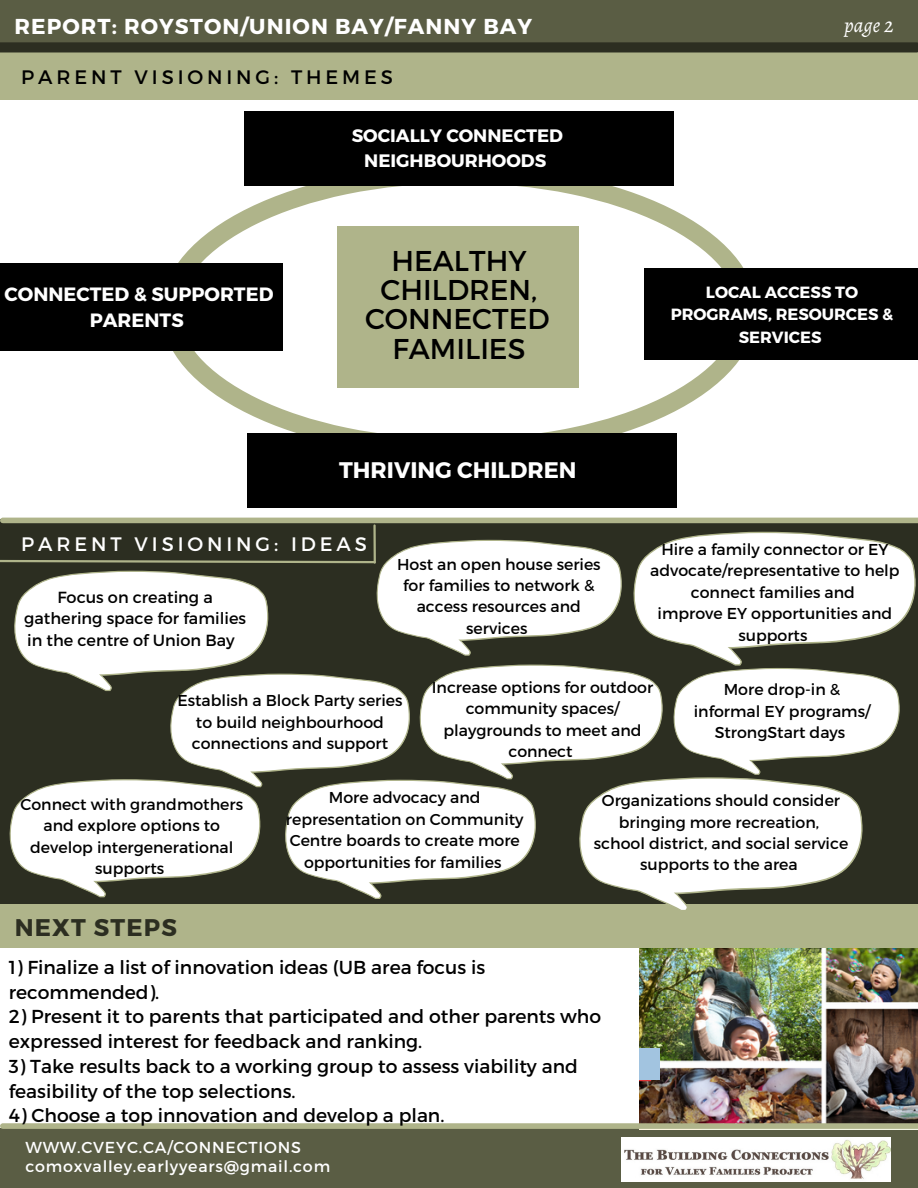
<style>
.page{position:relative;width:918px;height:1188px;background:#fff}
.page>*{position:absolute;margin:0;border:0;box-sizing:border-box;transform-origin:0 0}
.t1{font:28.65px/29.2px "Montserrat";color:#000;text-align:center}
.t2{font:700 24.15px "Montserrat";letter-spacing:.05em;color:#2c2e21}
.t3{font:700 22.5px "Montserrat";color:#fff}
.t4{font:700 21.6px "Montserrat";letter-spacing:.05em;color:#fff}
.t5{font:italic 21px "Alegreya";color:#fff}
.t6{font:19.5px "Montserrat";letter-spacing:.2em;color:#000}
.t7{font:19.5px "Montserrat";letter-spacing:.2em;color:#fff}
.t8{font:700 19.2px/25.8px "Montserrat";color:#fff;text-align:center}
.t9{font:18.75px/24.8px "Montserrat";color:#000}
.t10{font:700 18px/24.8px "Montserrat";color:#fff;text-align:center}
.t11{font:700 16.2px/22.5px "Montserrat";color:#fff;text-align:center}
.t12{font:16.05px/21.9px "Montserrat";color:#000;text-align:center}
.t13{font:15.9px/19.2px "Montserrat";letter-spacing:.05em;color:#fff}
.t14{font:15.75px/21.3px "Montserrat";color:#000;text-align:center}
</style>
<div class="page">
<div style="left:0;top:0;width:918px;height:59px;background:#5a5d44"></div>
<div style="left:0;top:1129px;width:918px;height:59px;background:#5a5d44"></div>
<svg style="left:161px;top:185px;width:596px;height:272px"></svg>
<div style="left:244px;top:111px;width:430px;height:74px;background:#000"></div>
<div style="left:0;top:519px;width:918px;height:386px;background:#2c2e21"></div>
<div style="left:337px;top:226px;width:242px;height:162px;background:#afb48a"></div>
<div style="left:0;top:53px;width:918px;height:47px;background:#afb48a"></div>
<div style="left:645px;top:268px;width:273px;height:91px;background:#000"></div>
<div style="left:0;top:264px;width:282px;height:87px;background:#000"></div>
<div style="left:247px;top:434px;width:429px;height:74px;background:#000"></div>
<div style="left:0;top:42px;width:917px;height:10px;background:#2c2e21"></div>
<div style="left:0;top:904px;width:918px;height:44px;background:#afb48a"></div>
<img style="left:639px;top:948px;width:279px;height:175px">
<div style="left:3px;top:1123px;width:915px;height:6px;background:#afb48a"></div>
<div style="left:3px;top:518px;width:915px;height:5px;background:#afb48a"></div>
<img style="left:622px;top:1137px;width:269px;height:44px">
<div style="left:639px;top:1048px;width:20px;height:32px;background:#a2c4e0"></div>
<svg style="left:0;top:532px;width:916px;height:378px"></svg>
<hr style="left:373px;top:525px;width:3px;height:38px;background:#afb48a">
<h3 class="t4" style="left:14px;top:12px;width:519px">REPORT: ROYSTON/UNION BAY/FANNY BAY</h3>
<h3 class="t5" style="left:844px;top:11px;width:51px">page 2</h3>
<p class="t6" style="left:21px;top:64px;width:373px">PARENT VISIONING: THEMES</p>
<p class="t8" style="left:5px;top:280px;width:270px">CONNECTED &amp; SUPPORTED<br>PARENTS</p>
<p class="t10" style="left:352px;top:123px;width:213px">SOCIALLY CONNECTED<br>NEIGHBOURHOODS</p>
<h1 class="t1" style="left:365px;top:245px;width:186px">HEALTHY<br>CHILDREN,<br>CONNECTED<br>FAMILIES</h1>
<h3 class="t3" style="left:339px;top:456px;width:239px">THRIVING CHILDREN</h3>
<p class="t11" style="left:671px;top:280px;width:224px">LOCAL ACCESS TO<br>PROGRAMS, RESOURCES &amp;<br>SERVICES</p>
<p class="t7" style="left:21px;top:531px;width:347px">PARENT VISIONING: IDEAS</p>
<p class="t14" style="left:650px;top:538px;width:251px">Hire a family connector or EY advocate/representative to help connect families and<br>improve EY opportunities and supports</p>
<p class="t14" style="left:397px;top:552px;width:205px">Host an open house series for families to network &amp; access resources and services</p>
<p class="t12" style="left:24px;top:585px;width:223px">Focus on creating a gathering space for families in the centre of Union Bay</p>
<p class="t14" style="left:177px;top:689px;width:227px">Establish a Block Party series to build neighbourhood connections and support</p>
<p class="t14" style="left:432px;top:676px;width:223px">Increase options for outdoor community spaces/ playgrounds to meet and connect</p>
<p class="t14" style="left:694px;top:678px;width:178px">More drop-in &amp; informal EY programs/<br>StrongStart days</p>
<p class="t14" style="left:20px;top:793px;width:224px">Connect with grandmothers and explore options to develop intergenerational supports</p>
<p class="t14" style="left:286px;top:786px;width:239px">More advocacy and representation on Community<br>Centre boards to create more opportunities for families</p>
<h2 class="t2" style="left:15px;top:912px;width:164px">NEXT STEPS</h2>
<p class="t14" style="left:594px;top:789px;width:256px">Organizations should consider bringing more recreation, school district, and social service supports to the area</p>
<p class="t9" style="left:9px;top:954px;width:478px">1) Finalize a list of innovation ideas (UB area focus is recommended).</p>
<p class="t9" style="left:9px;top:1003px;width:594px">2) Present it to parents that participated and other parents who expressed interest for feedback and ranking.</p>
<p class="t9" style="left:9px;top:1053px;width:571px">3) Take results back to a working group to assess viability and feasibility of the top selections.</p>
<p class="t9" style="left:9px;top:1102px;width:437px">4) Choose a top innovation and develop a plan.</p>
<p class="t13" style="left:26px;top:1137px;width:306px">WWW.CVEYC.CA/CONNECTIONS comoxvalley.earlyyears@gmail.com</p>
</div>
